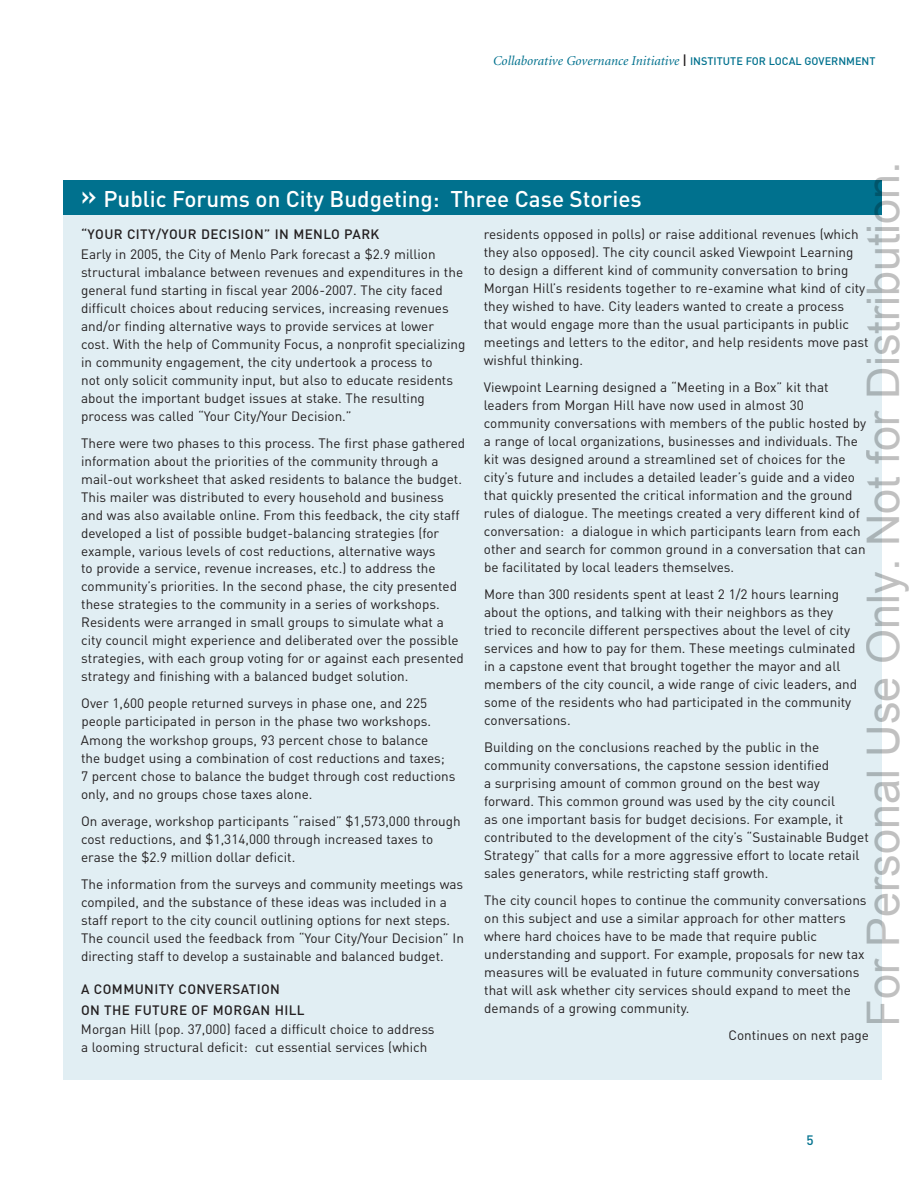
<style>
.page{position:relative;width:918px;height:1188px;background:#fff}
.page>*{position:absolute;margin:0;border:0;box-sizing:border-box;transform-origin:0 0}
.t1{font:45px "Arial";color:rgb(0 0 0/.25)}
.t2{font:500 22.5px "DIN";color:#fff}
.t3{font:13.5px/18px "DIN";color:#231f20}
.t4{font:500 13.5px/20.2px "DIN";letter-spacing:.03em;color:#231f20}
.t5{font:italic 13.5px "Minion";color:#00718e}
.t6{font:500 10.8px "DIN";color:#00718e}
.s1{font-family:"DIN";font-weight:500;font-style:normal;color:#231f20}
.s2{font-family:"DIN";font-weight:500;font-style:normal;font-size:10.8px}
.s3{font-size:27px}
</style>
<div class="page">
<div style="left:63px;top:182px;width:819px;height:898px;background:#e1eef3"></div>
<div style="left:63px;top:180px;width:819px;height:34px;background:#00718e"></div>
<p class="t5" style="left:493px;top:54px;width:204px">Collaborative Governance Initiative <span class="s1">|</span> <span class="s2">INSTITUTE</span></p>
<p class="t6" style="left:746px;top:54px;width:37px">FOR LOCA</p>
<p class="t6" style="left:795px;top:54px;width:67px">L GOVERN MENT</p>
<h1 class="t1" style="left:854px;top:1027px;width:867px;rotate:-90deg">For Personal Use Only. Not for Distribution.</h1>
<h2 class="t2" style="left:81px;top:184px;width:562px"><span class="s3">»</span> PUBLIC FORUMS ON CITY BUDGETING: THREE CASE STORIES</h2>
<p class="t3" style="left:484px;top:225px;width:386px">residents opposed in polls) or raise additional revenues (which they also opposed). The city council asked Viewpoint Learning<br>to design a different kind of community conversation to bring Morgan Hill’s residents together to re-examine what kind of city they wished to have. City leaders wanted to create a process that would engage more than the usual participants in public meetings and letters to the editor, and help residents move past wishful thinking.</p>
<p class="t3" style="left:484px;top:378px;width:384px">Viewpoint Learning designed a “Meeting in a Box” kit that leaders from Morgan Hill have now used in almost 30 community conversations with members of the public hosted by a range of local organizations, businesses and individuals. The kit was designed around a streamlined set of choices for the city’s future and includes a detailed leader’s guide and a video that quickly presented the critical information and the ground rules of dialogue. The meetings created a very different kind of conversation: a dialogue in which participants learn from each other and search for common ground in a conversation that can be facilitated by local leaders themselves.</p>
<p class="t3" style="left:484px;top:585px;width:375px">More than 300 residents spent at least 2 1/2 hours learning about the options, and talking with their neighbors as they tried to reconcile different perspectives about the level of city services and how to pay for them. These meetings culminated in a capstone event that brought together the mayor and all members of the city council, a wide range of civic leaders, and some of the residents who had participated in the community conversations.</p>
<p class="t3" style="left:484px;top:738px;width:386px">Building on the conclusions reached by the public in the community conversations, the capstone session identified<br>a surprising amount of common ground on the best way forward. This common ground was used by the city council<br>as one important basis for budget decisions. For example, it contributed to the development of the city’s “Sustainable Budget Strategy” that calls for a more aggressive effort to locate retail sales generators, while restricting staff growth.</p>
<p class="t3" style="left:484px;top:891px;width:384px">The city council hopes to continue the community conversations on this subject and use a similar approach for other matters where hard choices have to be made that require public understanding and support. For example, proposals for new tax measures will be evaluated in future community conversations that will ask whether city services should expand to meet the demands of a growing community.</p>
<p class="t3" style="left:729px;top:1026px;width:142px">Continues on next page</p>
<p class="t4" style="left:81px;top:224px;width:300px">“YOUR CITY/YOUR DECISION” IN MENLO PARK</p>
<p class="t3" style="left:81px;top:244px;width:386px">Early in 2005, the City of Menlo Park forecast a $2.9 million structural imbalance between revenues and expenditures in the general fund starting in fiscal year 2006-2007. The city faced difficult choices about reducing services, increasing revenues and/or finding alternative ways to provide services at lower cost. With the help of Community Focus, a nonprofit specializing in community engagement, the city undertook a process to<br>not only solicit community input, but also to educate residents about the important budget issues at stake. The resulting process was called “Your City/Your Decision.”</p>
<p class="t3" style="left:81px;top:433px;width:386px">There were two phases to this process. The first phase gathered information about the priorities of the community through a mail-out worksheet that asked residents to balance the budget.<br>This mailer was distributed to every household and business and was also available online. From this feedback, the city staff developed a list of possible budget-balancing strategies (for example, various levels of cost reductions, alternative ways<br>to provide a service, revenue increases, etc.) to address the community’s priorities. In the second phase, the city presented these strategies to the community in a series of workshops.<br>Residents were arranged in small groups to simulate what a city council might experience and deliberated over the possible strategies, with each group voting for or against each presented strategy and finishing with a balanced budget solution.</p>
<p class="t3" style="left:81px;top:694px;width:376px">Over 1,600 people returned surveys in phase one, and 225 people participated in person in the phase two workshops.<br>Among the workshop groups, 93 percent chose to balance<br>the budget using a combination of cost reductions and taxes;<br>7 percent chose to balance the budget through cost reductions only, and no groups chose taxes alone.</p>
<p class="t3" style="left:81px;top:811px;width:381px">On average, workshop participants “raised” $1,573,000 through cost reductions, and $1,314,000 through increased taxes to erase the $2.9 million dollar deficit.</p>
<p class="t3" style="left:81px;top:874px;width:384px">The information from the surveys and community meetings was compiled, and the substance of these ideas was included in a staff report to the city council outlining options for next steps.<br>The council used the feedback from “Your City/Your Decision” In directing staff to develop a sustainable and balanced budget.</p>
<p class="t4" style="left:81px;top:979px;width:225px">A COMM UNITY CONVERSATION<br>ON THE FUTURE OF MORGAN HI LL</p>
<p class="t3" style="left:81px;top:1020px;width:355px">Morgan Hill (pop. 37,000) faced a difficult choice to address a looming structural deficit: cut essential services (which</p>
</div>
